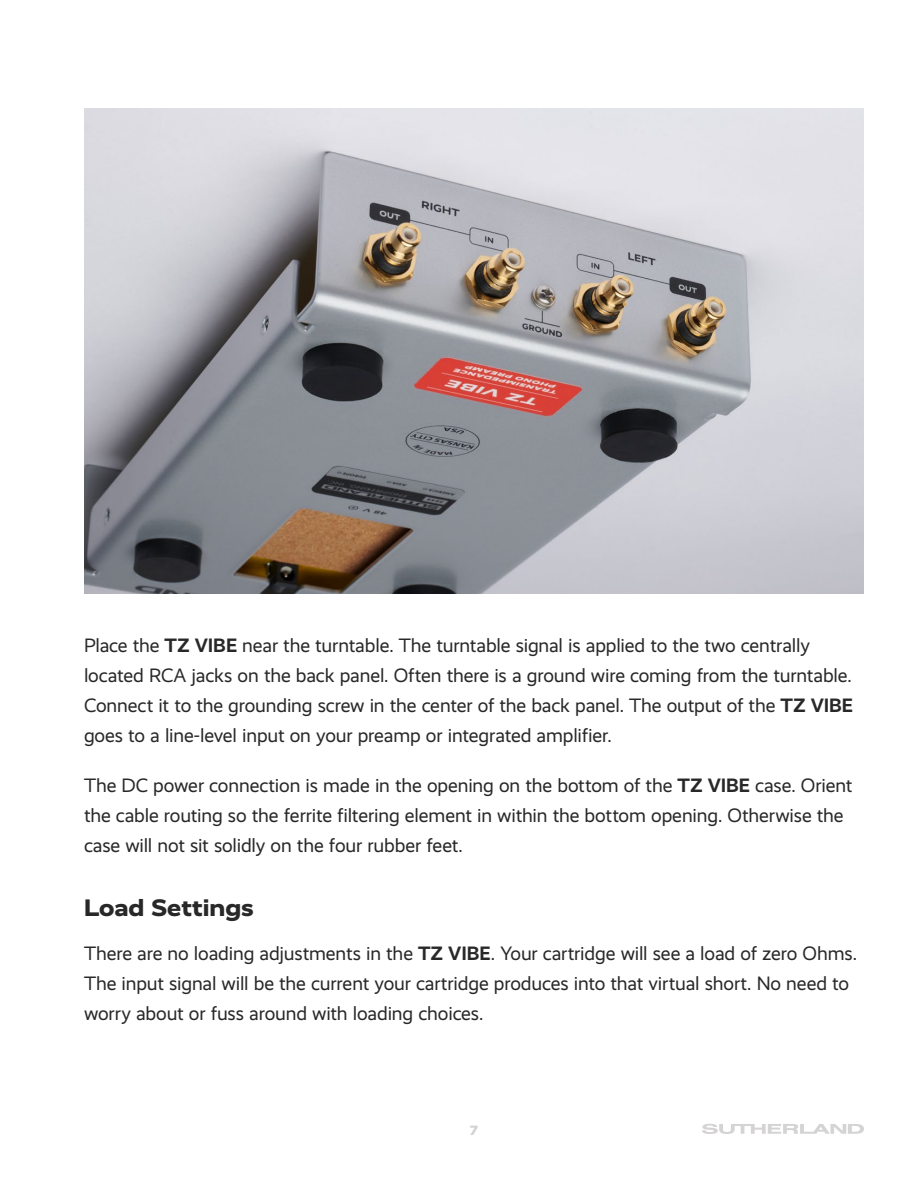
<style>
.page{position:relative;width:918px;height:1188px;background:#fff}
.page>*{position:absolute;margin:0;border:0;box-sizing:border-box;transform-origin:0 0}
.t1{font:800 24px "Realist Wide";color:#292829}
.t2{font:19.5px/30px "Realist";letter-spacing:-.005em;color:#292829}
.t3{font:800 13.5px "Realist Wide";color:#d1d3d4}
.s1{font-weight:700}
</style>
<div class="page">
<svg style="left:702px;top:1124px;width:162px;height:10px"></svg>
<img style="left:84px;top:108px;width:780px;height:486px">
<p class="t2" style="left:84px;top:631px;width:771px">Place the <span class="s1">TZ VIBE</span> near the turntable. The turntable signal is applied to the two centrally located RCA jacks on the back panel. Often there is a ground wire coming from the turntable.<br>Connect it to the grounding screw in the center of the back panel. The output of the <span class="s1">TZ VIBE </span>goes to a line-level input on your preamp or integrated amplifier.</p>
<p class="t2" style="left:84px;top:771px;width:770px">The DC power connection is made in the opening on the bottom of the <span class="s1">TZ VIBE</span> case. Orient the cable routing so the ferrite filtering element in within the bottom opening. Otherwise the case will not sit solidly on the four rubber feet.</p>
<p class="t1" style="left:84px;top:894px;width:171px">Load Settings</p>
<p class="t2" style="left:84px;top:938px;width:775px">There are no loading adjustments in the <span class="s1">TZ VIBE</span>. Your cartridge will see a load of zero Ohms.<br>The input signal will be the current your cartridge produces into that virtual short. No need to worry about or fuss around with loading choices.</p>
<p class="t3" style="left:470px;top:1122px;width:10px">7</p>
</div>
